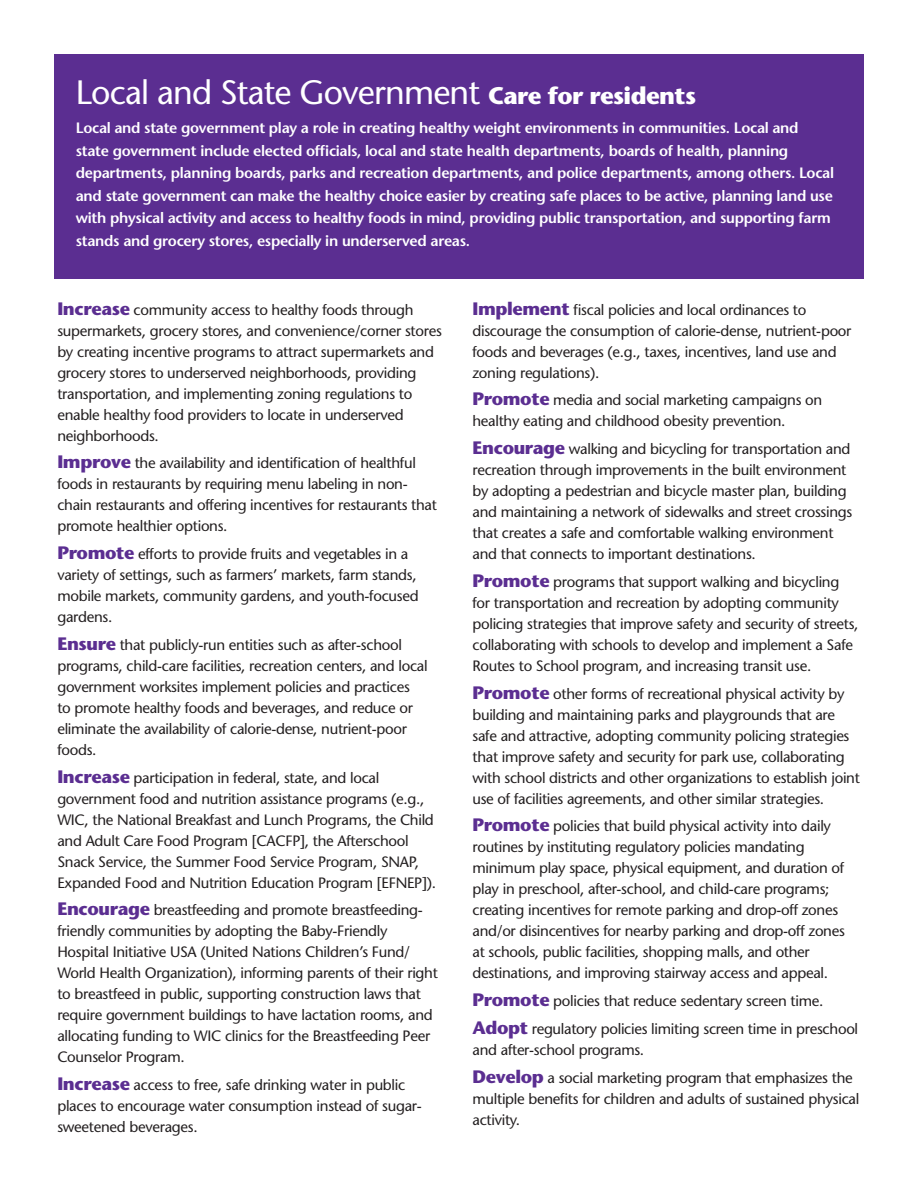
<style>
.page{position:relative;width:918px;height:1188px;background:#fff}
.page>*{position:absolute;margin:0;border:0;box-sizing:border-box;transform-origin:0 0}
.t1{font:33.75px "Stone Sans";letter-spacing:-.025em;color:#fff}
.t2{font:15px/21px "Stone Sans";letter-spacing:-.02em;color:#231f20}
.t3{font:600 15px/22.5px "Stone Sans";letter-spacing:-.02em;color:#fff}
.s1{font-weight:700;font-size:24px}
.s2{font-weight:700;font-size:18px;color:#5b2e91}
</style>
<div class="page">
<div style="left:54px;top:54px;width:810px;height:225px;background:#5b2e91"></div>
<h1 class="t1" style="left:76px;top:71px;width:622px">Local and State Government <span class="s1">Care for residents</span></h1>
<p class="t3" style="left:76px;top:116px;width:760px">Local and state government play a role in creating healthy weight environments in communities. Local and state government include elected officials, local and state health departments, boards of health, planning departments, planning boards, parks and recreation departments, and police departments, among others. Local and state government can make the healthy choice easier by creating safe places to be active, planning land use with physical activity and access to healthy foods in mind, providing public transportation, and supporting farm stands and grocery stores, especially in underserved areas.</p>
<p class="t2" style="left:57px;top:299px;width:386px"><span class="s2">Increase</span> community access to healthy foods through supermarkets, grocery stores, and convenience/corner stores by creating incentive programs to attract supermarkets and grocery stores to underserved neighborhoods, providing transportation, and implementing zoning regulations to enable healthy food providers to locate in underserved neighborhoods.</p>
<p class="t2" style="left:57px;top:453px;width:381px"><span class="s2">Improve</span> the availability and identification of healthful foods in restaurants by requiring menu labeling in non&shy;chain restaurants and offering incentives for restaurants that promote healthier options.</p>
<p class="t2" style="left:57px;top:543px;width:363px"><span class="s2">Promote</span> efforts to provide fruits and vegetables in a variety of settings, such as farmers’ markets, farm stands, mobile markets, community gardens, and youth-focused gardens.</p>
<p class="t2" style="left:57px;top:634px;width:372px"><span class="s2">Ensure</span> that publicly-run entities such as after-school programs, child-care facilities, recreation centers, and local government worksites implement policies and practices<br>to promote healthy foods and beverages, and reduce or eliminate the availability of calorie-dense, nutrient-poor foods.</p>
<p class="t2" style="left:57px;top:767px;width:380px"><span class="s2">Increase</span> participation in federal, state, and local government food and nutrition assistance programs (e.g., WIC, the National Breakfast and Lunch Programs, the Child and Adult Care Food Program [CACFP], the Afterschool Snack Service, the Summer Food Service Program, SNAP, Expanded Food and Nutrition Education Program [EFNEP]).</p>
<p class="t2" style="left:57px;top:900px;width:382px"><span class="s2">Encourage</span> breastfeeding and promote breastfeeding&shy;friendly communities by adopting the Baby-Friendly Hospital Initiative USA (United Nations Children’s Fund/ World Health Organization), informing parents of their right to breastfeed in public, supporting construction laws that require government buildings to have lactation rooms, and allocating funding to WIC clinics for the Breastfeeding Peer Counselor Program.</p>
<p class="t2" style="left:57px;top:1074px;width:366px"><span class="s2">Increase</span> access to free, safe drinking water in public places to encourage water consumption instead of sugar&shy;sweetened beverages.</p>
<p class="t2" style="left:472px;top:299px;width:380px"><span class="s2">Implement</span> fiscal policies and local ordinances to discourage the consumption of calorie-dense, nutrient-poor foods and beverages (e.g., taxes, incentives, land use and zoning regulations).</p>
<p class="t2" style="left:472px;top:390px;width:351px"><span class="s2">Promote</span> media and social marketing campaigns on healthy eating and childhood obesity prevention.</p>
<p class="t2" style="left:472px;top:438px;width:381px"><span class="s2">Encourage</span> walking and bicycling for transportation and recreation through improvements in the built environment by adopting a pedestrian and bicycle master plan, building and maintaining a network of sidewalks and street crossings that creates a safe and comfortable walking environment and that connects to important destinations.</p>
<p class="t2" style="left:472px;top:571px;width:388px"><span class="s2">Promote</span> programs that support walking and bicycling for transportation and recreation by adopting community policing strategies that improve safety and security of streets, collaborating with schools to develop and implement a Safe Routes to School program, and increasing transit use.</p>
<p class="t2" style="left:472px;top:683px;width:389px"><span class="s2">Promote</span> other forms of recreational physical activity by building and maintaining parks and playgrounds that are safe and attractive, adopting community policing strategies that improve safety and security for park use, collaborating with school districts and other organizations to establish joint use of facilities agreements, and other similar strategies.</p>
<p class="t2" style="left:472px;top:816px;width:374px"><span class="s2">Promote</span> policies that build physical activity into daily routines by instituting regulatory policies mandating minimum play space, physical equipment, and duration of play in preschool, after-school, and child-care programs; creating incentives for remote parking and drop-off zones and/or disincentives for nearby parking and drop-off zones at schools, public facilities, shopping malls, and other destinations, and improving stairway access and appeal.</p>
<p class="t2" style="left:472px;top:987px;width:387px;line-height:27.8px"><span class="s2">Promote</span> policies that reduce sedentary screen time.<br><span class="s2">Adopt</span> regulatory policies limiting screen time in preschool</p>
<p class="t2" style="left:472px;top:1036px;width:382px;line-height:27.8px">and after-school programs.<br><span class="s2">Develop</span> a social marketing program that emphasizes the</p>
<p class="t2" style="left:472px;top:1088px;width:388px">multiple benefits for children and adults of sustained physical activity.</p>
</div>
